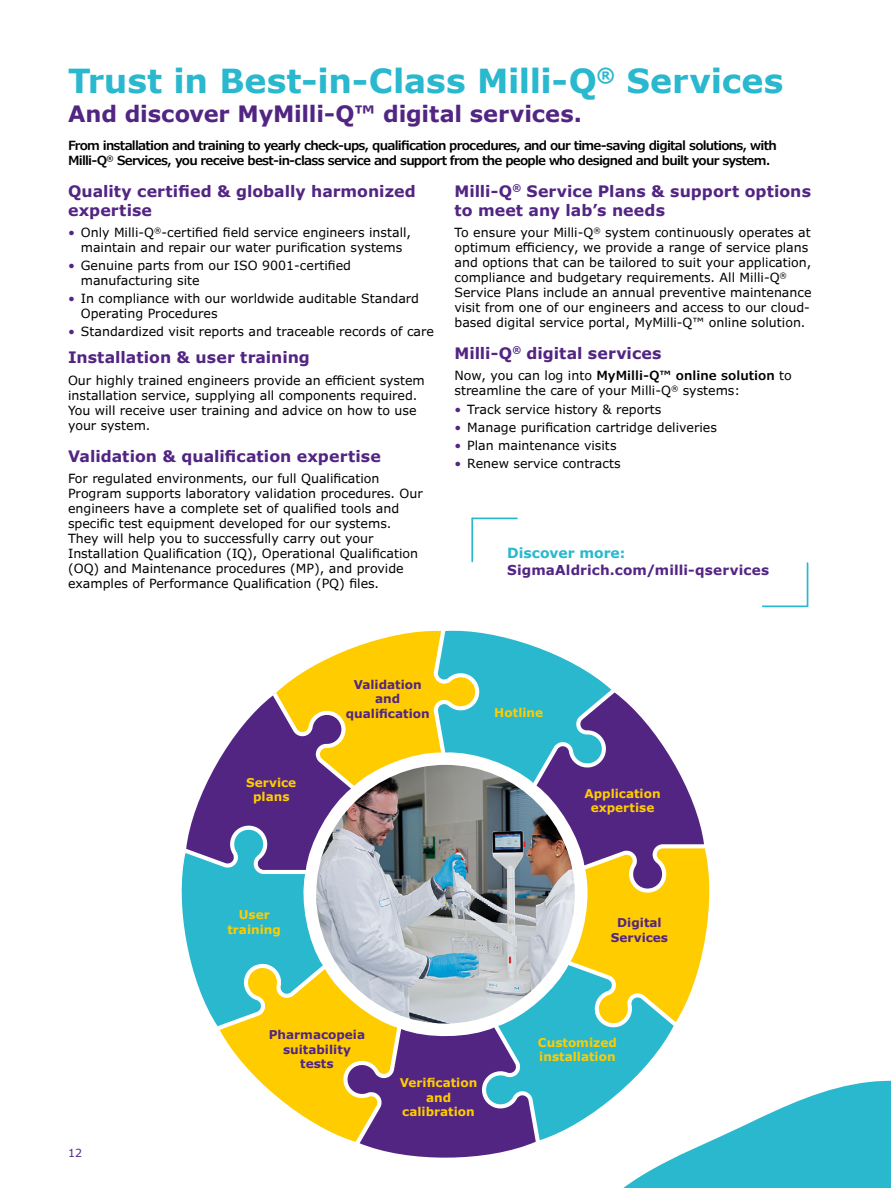
<style>
.page{position:relative;width:891px;height:1188px;background:#fff}
.page>*{position:absolute;margin:0;border:0;box-sizing:border-box;transform-origin:0 0}
.t1{font:700 33.15px "Verdana";color:#29b8ce}
.t2{font:700 22.5px "Verdana Pro";letter-spacing:-.005em;color:#522583}
.t3{font:700 15.75px/18.9px "Verdana Pro";color:#522583}
.t4{font:700 13.95px "Verdana Pro";color:#29b8ce}
.t5{font:700 13.65px "Verdana Pro";letter-spacing:.01em;color:#522583}
.t6{font:12.6px/15px "Verdana Pro";color:#000}
.t7{font:600 12.6px/15px "Verdana Pro";letter-spacing:-.06em;color:#000}
.t8{font:700 12.15px/14.5px "Verdana Pro";color:#fc0;text-align:center}
.t9{font:700 12.15px/14.5px "Verdana Pro";color:#522583;text-align:center}
.t10{font:11.1px "Verdana Pro";color:#522583}
.s1{color:#522583}
.s2{font-weight:600}
.s3{font-size:13.65px}
</style>
<div class="page">
<hr style="left:471px;top:518px;width:2px;height:43px;background:#29b8ce">
<hr style="left:472px;top:518px;width:45px;height:1px;background:#29b8ce">
<hr style="left:807px;top:563px;width:1px;height:43px;background:#29b8ce">
<hr style="left:763px;top:605px;width:44px;height:2px;background:#29b8ce">
<svg style="left:182px;top:631px;width:709px;height:557px"></svg>
<img style="left:316px;top:765px;width:259px;height:259px;border-radius:129px">
<h1 class="t1" style="left:68px;top:60px;width:717px">Trust in Best-in-Class Milli-Q<sup>®</sup> Services</h1>
<h2 class="t2" style="left:68px;top:99px;width:516px">And discover MyMilli-Q™ digital services.</h2>
<p class="t7" style="left:68px;top:138px;width:710px">From installation and training to yearly check-ups, qualification procedures, and our time-saving digital solutions, with<br>Milli-Q<sup>®</sup> Services, you receive best-in-class service and support from the people who designed and built your system.</p>
<p class="t3" style="left:68px;top:182px;width:349px">Quality certified &amp; globally harmonized expertise</p>
<p class="t6" style="left:68px;top:225px;width:345px;text-align:center"><span class="s1">•</span> Only Milli-Q<sup>®</sup>-certified field service engineers install, maintain and repair our water purification systems</p>
<p class="t6" style="left:81px;top:258px;width:272px;text-indent:-13px"><span class="s1">•</span> Genuine parts from our ISO 9001-certified manufacturing site</p>
<p class="t6" style="left:81px;top:291px;width:340px;text-indent:-13px"><span class="s1">•</span> In compliance with our worldwide auditable Standard<br>Operating Procedures</p>
<p class="t6" style="left:68px;top:324px;width:367px"><span class="s1">•</span> Standardized visit reports and traceable records of care</p>
<p class="t3" style="left:68px;top:348px;width:243px">Installation &amp; user training</p>
<p class="t6" style="left:68px;top:373px;width:358px">Our highly trained engineers provide an efficient system installation service, supplying all components required.<br>You will receive user training and advice on how to use your system.</p>
<p class="t3" style="left:68px;top:446px;width:314px">Validation &amp; qualification expertise</p>
<p class="t6" style="left:68px;top:471px;width:356px">For regulated environments, our full Qualification Program supports laboratory validation procedures. Our engineers have a complete set of qualified tools and specific test equipment developed for our systems.<br>They will help you to successfully carry out your Installation Qualification (IQ), Operational Qualification (OQ) and Maintenance procedures (MP), and provide examples of Performance Qualification (PQ) files.</p>
<p class="t3" style="left:454px;top:182px;width:358px">Milli-Q<sup>®</sup> Service Plans &amp; support options to meet any lab’s needs</p>
<p class="t6" style="left:454px;top:225px;width:359px">To ensure your Milli-Q<sup>®</sup> system continuously operates at optimum efficiency, we provide a range of service plans and options that can be tailored to suit your application, compliance and budgetary requirements. All Milli-Q<sup>® </sup>Service Plans include an annual preventive maintenance visit from one of our engineers and access to our cloud&shy;based digital service portal, MyMilli-Q™ online solution.</p>
<p class="t3" style="left:454px;top:344px;width:209px">Milli-Q<sup>®</sup> digital services</p>
<p class="t6" style="left:454px;top:368px;width:339px">Now, you can log into <span class="s2">MyMilli-Q™ online solution</span> to streamline the care of your Milli-Q<sup>®</sup> systems:</p>
<p class="t6" style="left:455px;top:403px;width:208px"><span class="s1">•</span> Track service history &amp; reports</p>
<p class="t6" style="left:455px;top:421px;width:264px"><span class="s1">•</span> Manage purification cartridge deliveries</p>
<p class="t6" style="left:455px;top:439px;width:164px"><span class="s1">•</span> Plan maintenance visits</p>
<p class="t6" style="left:455px;top:457px;width:168px"><span class="s1">•</span> Renew service contracts</p>
<p class="t4" style="left:507px;top:544px;width:120px">Discover more<span class="s3">:</span></p>
<p class="t5" style="left:507px;top:561px;width:263px">SigmaAldrich.com/milli-qservices</p>
<p class="t10" style="left:68px;top:1146px;width:16px">12</p>
<p class="t8" style="left:246px;top:775px;width:51px">Service plans</p>
<p class="t9" style="left:346px;top:677px;width:85px">Validation and qualification</p>
<p class="t8" style="left:494px;top:705px;width:50px">Hotline</p>
<p class="t8" style="left:584px;top:786px;width:78px">Application expertise</p>
<p class="t8" style="left:227px;top:908px;width:55px">User training</p>
<p class="t9" style="left:269px;top:1028px;width:98px">Pharmacopeia suitability tests</p>
<p class="t8" style="left:400px;top:1075px;width:79px">Verification and calibration</p>
<p class="t9" style="left:611px;top:916px;width:59px">Digital<br>Services</p>
<p class="t8" style="left:538px;top:1035px;width:80px;text-align:left">Customized installation</p>
</div>
